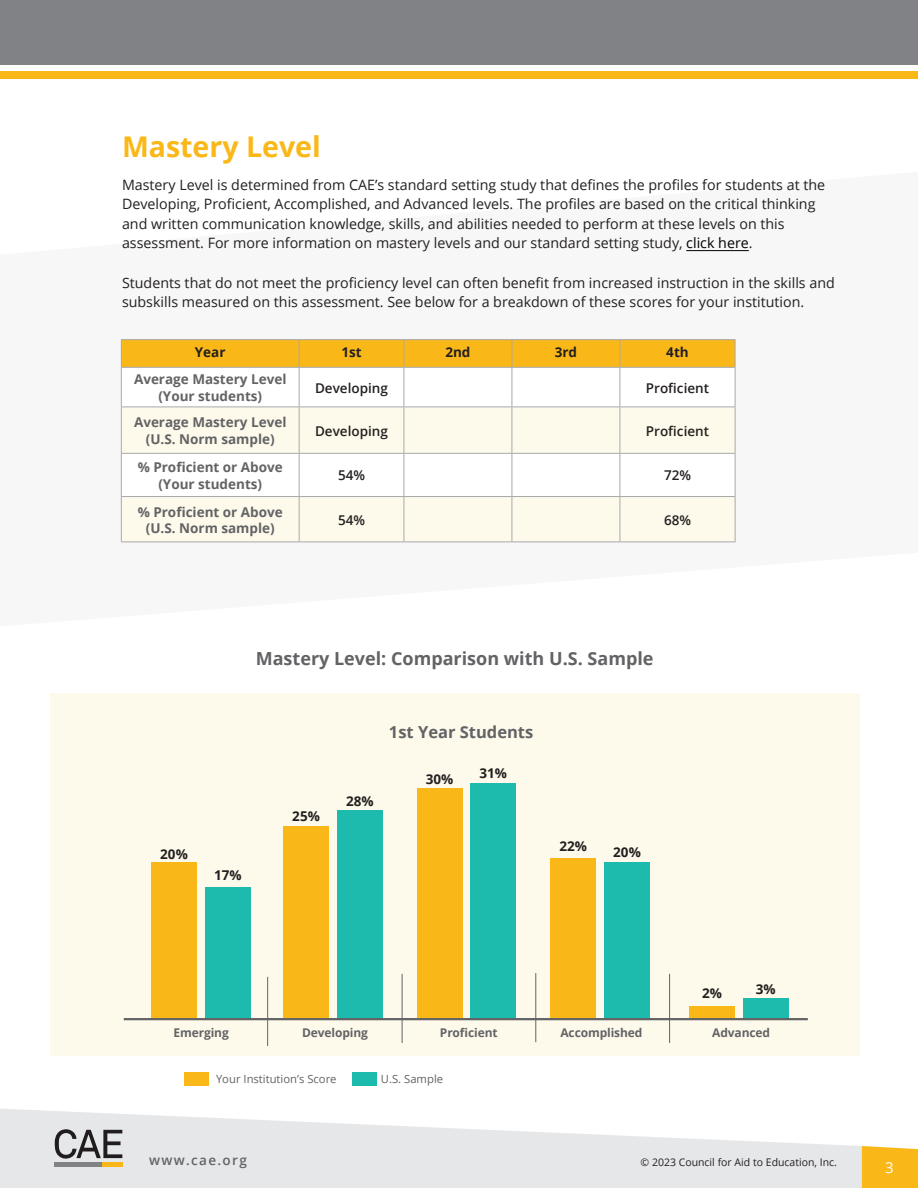
<style>
.page{position:relative;width:918px;height:1188px;background:#fff}
.page>*{position:absolute;margin:0;border:0;box-sizing:border-box;transform-origin:0 0}
.t1{font:700 28.5px "Open Sans";color:#fab818}
.t2{font:700 18px "Open Sans";color:#636366}
.t3{font:700 16.5px "Open Sans";color:#636366}
.t4{font:15px "Open Sans";color:#fff}
.t5{font:14.25px/19.5px "Open Sans";color:#231f20}
.t6{font:700 13.5px/16.5px "Open Sans";color:#636366;text-align:center}
.t7{font:600 13.5px "Open Sans";color:#231f20}
.t8{font:700 13.5px "Open Sans";color:#231f20}
.t9{font:600 13.5px "Open Sans";letter-spacing:.1em;color:#636366}
.t10{font:700 12px "Open Sans";letter-spacing:-.01em;color:#636366}
.t11{font:11.25px "Open Sans";color:#636366}
.t12{font:10.5px "Open Sans";color:#231f20}
.s1{color:#000}
</style>
<div class="page">
<svg style="left:0;top:1109px;width:862px;height:79px;fill:#e6e7e9"></svg>
<svg style="left:55px;top:1128px;width:67px;height:34px;background:#a4a3a5"></svg>
<hr style="left:102px;top:1162px;width:21px;height:4px;background:#f9b717">
<hr style="left:55px;top:1162px;width:47px;height:4px;background:#808284">
<div style="left:862px;top:1146px;width:56px;height:42px;background:#fab818"></div>
<div style="left:0;top:0;width:918px;height:65px;background:#808285"></div>
<div style="left:0;top:71px;width:918px;height:8px;background:#fab818"></div>
<hr style="left:686px;top:250px;width:63px;height:1px;background:#000">
<svg style="left:122px;top:368px;width:613px;height:39px"></svg>
<svg style="left:122px;top:408px;width:613px;height:134px;fill:#fefaeb"></svg>
<hr style="left:121px;top:339px;width:178px;height:1px;background:#a8a9ad">
<hr style="left:299px;top:339px;width:105px;height:1px;background:#a8a9ad">
<hr style="left:404px;top:339px;width:108px;height:1px;background:#a8a9ad">
<hr style="left:512px;top:339px;width:108px;height:1px;background:#a8a9ad">
<hr style="left:620px;top:339px;width:115px;height:1px;background:#a8a9ad">
<svg style="left:121px;top:340px;width:615px;height:27px;background:#f8b71b"></svg>
<hr style="left:121px;top:367px;width:178px;height:1px;background:#a8a9ad">
<hr style="left:121px;top:368px;width:1px;height:39px;background:#a8a9ad">
<hr style="left:299px;top:367px;width:105px;height:1px;background:#a8a9ad">
<hr style="left:299px;top:368px;width:1px;height:39px;background:#a8a9ad">
<hr style="left:404px;top:367px;width:108px;height:1px;background:#a8a9ad">
<hr style="left:404px;top:368px;width:1px;height:39px;background:#a8a9ad">
<hr style="left:512px;top:367px;width:108px;height:1px;background:#a8a9ad">
<hr style="left:512px;top:368px;width:1px;height:39px;background:#a8a9ad">
<hr style="left:620px;top:367px;width:115px;height:1px;background:#a8a9ad">
<hr style="left:620px;top:368px;width:1px;height:39px;background:#a8a9ad">
<hr style="left:735px;top:368px;width:1px;height:39px;background:#a8a9ad">
<hr style="left:121px;top:407px;width:178px;height:1px;background:#a8a9ad">
<hr style="left:121px;top:407px;width:1px;height:46px;background:#a8a9ad">
<hr style="left:299px;top:407px;width:105px;height:1px;background:#a8a9ad">
<hr style="left:299px;top:407px;width:1px;height:46px;background:#a8a9ad">
<hr style="left:404px;top:407px;width:108px;height:1px;background:#a8a9ad">
<hr style="left:404px;top:407px;width:1px;height:46px;background:#a8a9ad">
<hr style="left:512px;top:407px;width:108px;height:1px;background:#a8a9ad">
<hr style="left:512px;top:407px;width:1px;height:46px;background:#a8a9ad">
<hr style="left:620px;top:407px;width:115px;height:1px;background:#a8a9ad">
<hr style="left:620px;top:407px;width:1px;height:46px;background:#a8a9ad">
<hr style="left:735px;top:407px;width:1px;height:46px;background:#a8a9ad">
<hr style="left:121px;top:453px;width:178px;height:1px;background:#a8a9ad">
<hr style="left:121px;top:454px;width:1px;height:42px;background:#a8a9ad">
<hr style="left:299px;top:453px;width:105px;height:1px;background:#a8a9ad">
<hr style="left:299px;top:454px;width:1px;height:42px;background:#a8a9ad">
<hr style="left:404px;top:453px;width:108px;height:1px;background:#a8a9ad">
<hr style="left:404px;top:454px;width:1px;height:42px;background:#a8a9ad">
<hr style="left:512px;top:453px;width:108px;height:1px;background:#a8a9ad">
<hr style="left:512px;top:454px;width:1px;height:42px;background:#a8a9ad">
<hr style="left:620px;top:453px;width:115px;height:1px;background:#a8a9ad">
<hr style="left:620px;top:454px;width:1px;height:42px;background:#a8a9ad">
<hr style="left:735px;top:454px;width:1px;height:42px;background:#a8a9ad">
<hr style="left:121px;top:496px;width:178px;height:1px;background:#a8a9ad">
<hr style="left:121px;top:497px;width:1px;height:45px;background:#a8a9ad">
<hr style="left:299px;top:496px;width:105px;height:1px;background:#a8a9ad">
<hr style="left:299px;top:497px;width:1px;height:45px;background:#a8a9ad">
<hr style="left:404px;top:496px;width:108px;height:1px;background:#a8a9ad">
<hr style="left:404px;top:497px;width:1px;height:45px;background:#a8a9ad">
<hr style="left:512px;top:496px;width:108px;height:1px;background:#a8a9ad">
<hr style="left:512px;top:497px;width:1px;height:45px;background:#a8a9ad">
<hr style="left:620px;top:496px;width:115px;height:1px;background:#a8a9ad">
<hr style="left:620px;top:497px;width:1px;height:45px;background:#a8a9ad">
<hr style="left:735px;top:497px;width:1px;height:45px;background:#a8a9ad">
<hr style="left:121px;top:542px;width:178px;height:1px;background:#a8a9ad">
<hr style="left:299px;top:542px;width:105px;height:1px;background:#a8a9ad">
<hr style="left:404px;top:542px;width:108px;height:1px;background:#a8a9ad">
<hr style="left:512px;top:542px;width:108px;height:1px;background:#a8a9ad">
<hr style="left:620px;top:542px;width:115px;height:1px;background:#a8a9ad">
<div style="left:50px;top:693px;width:810px;height:363px;background:#fefaeb"></div>
<div style="left:151px;top:863px;width:46px;height:156px;background:#fab818"></div>
<div style="left:205px;top:887px;width:46px;height:132px;background:#1dbbae"></div>
<div style="left:283px;top:826px;width:46px;height:193px;background:#fab818"></div>
<div style="left:337px;top:811px;width:46px;height:208px;background:#1dbbae"></div>
<div style="left:417px;top:788px;width:45px;height:231px;background:#fab818"></div>
<div style="left:471px;top:783px;width:45px;height:236px;background:#1dbbae"></div>
<div style="left:551px;top:858px;width:45px;height:161px;background:#fab818"></div>
<div style="left:604px;top:863px;width:46px;height:156px;background:#1dbbae"></div>
<div style="left:689px;top:1006px;width:46px;height:13px;background:#fab818"></div>
<div style="left:743px;top:998px;width:45px;height:21px;background:#1dbbae"></div>
<hr style="left:124px;top:1018px;width:684px;height:2px;background:#636366">
<div style="left:185px;top:1072px;width:24px;height:13px;background:#fab818"></div>
<div style="left:352px;top:1072px;width:25px;height:13px;background:#1dbbae"></div>
<hr style="left:267px;top:977px;width:1px;height:69px;background:#636366">
<hr style="left:402px;top:974px;width:1px;height:69px;background:#636366">
<hr style="left:536px;top:973px;width:1px;height:69px;background:#636366">
<hr style="left:669px;top:974px;width:1px;height:69px;background:#636366">
<h1 class="t1" style="left:122px;top:126px;width:200px">Mastery Level</h1>
<p class="t5" style="left:122px;top:174px;width:705px">Mastery Level is determined from CAE’s standard setting study that defines the profiles for students at the Developing, Proficient, Accomplished, and Advanced levels. The profiles are based on the critical thinking and written communication knowledge, skills, and abilities needed to perform at these levels on this assessment. For more information on mastery levels and our standard setting study, <span class="s1">click here</span>.</p>
<p class="t5" style="left:122px;top:273px;width:714px">Students that do not meet the proficiency level can often benefit from increased instruction in the skills and subskills measured on this assessment. See below for a breakdown of these scores for your institution.</p>
<p class="t8" style="left:195px;top:342px;width:32px">Year</p>
<p class="t8" style="left:341px;top:342px;width:22px">1st</p>
<p class="t8" style="left:445px;top:342px;width:27px">2nd</p>
<p class="t8" style="left:555px;top:342px;width:24px">3rd</p>
<p class="t8" style="left:666px;top:342px;width:24px">4th</p>
<p class="t6" style="left:134px;top:371px;width:154px">Average Mastery Level (Your students)</p>
<p class="t7" style="left:315px;top:378px;width:74px">Developing</p>
<p class="t7" style="left:646px;top:378px;width:65px">Proficient</p>
<p class="t6" style="left:134px;top:414px;width:154px">Average Mastery Level (U.S. Norm sample)</p>
<p class="t7" style="left:315px;top:421px;width:74px">Developing</p>
<p class="t7" style="left:646px;top:421px;width:65px">Proficient</p>
<p class="t6" style="left:138px;top:459px;width:147px">% Proficient or Above (Your students)</p>
<p class="t7" style="left:338px;top:466px;width:29px">54%</p>
<p class="t7" style="left:664px;top:466px;width:29px">72%</p>
<p class="t6" style="left:138px;top:503px;width:147px">% Proficient or Above (U.S. Norm sample)</p>
<p class="t7" style="left:338px;top:511px;width:29px">54%</p>
<p class="t7" style="left:664px;top:511px;width:29px">68%</p>
<p class="t2" style="left:256px;top:646px;width:399px">Mastery Level: Comparison with U.S. Sample</p>
<p class="t3" style="left:389px;top:720px;width:146px">1st Year Students</p>
<p class="t8" style="left:160px;top:844px;width:29px">20%</p>
<p class="t8" style="left:214px;top:865px;width:29px">17%</p>
<p class="t8" style="left:292px;top:807px;width:29px">25%</p>
<p class="t8" style="left:346px;top:792px;width:29px">28%</p>
<p class="t8" style="left:426px;top:769px;width:29px">30%</p>
<p class="t8" style="left:480px;top:763px;width:29px">31%</p>
<p class="t8" style="left:560px;top:837px;width:29px">22%</p>
<p class="t8" style="left:613px;top:843px;width:29px">20%</p>
<p class="t8" style="left:702px;top:984px;width:21px">2%</p>
<p class="t8" style="left:756px;top:979px;width:21px">3%</p>
<p class="t10" style="left:174px;top:1024px;width:57px">Emerging</p>
<p class="t10" style="left:302px;top:1024px;width:67px">Developing</p>
<p class="t10" style="left:440px;top:1024px;width:59px">Proficient</p>
<p class="t10" style="left:560px;top:1024px;width:83px">Accomplished</p>
<p class="t10" style="left:712px;top:1024px;width:59px">Advanced</p>
<p class="t11" style="left:216px;top:1071px;width:122px">Your Institution’s Score</p>
<p class="t11" style="left:381px;top:1071px;width:64px">U.S. Sample</p>
<p class="t9" style="left:149px;top:1150px;width:99px">www.cae.org</p>
<p class="t12" style="left:641px;top:1155px;width:198px">© 2023 Council for Aid to Education, Inc.</p>
<p class="t4" style="left:885px;top:1157px;width:10px">3</p>
</div>
